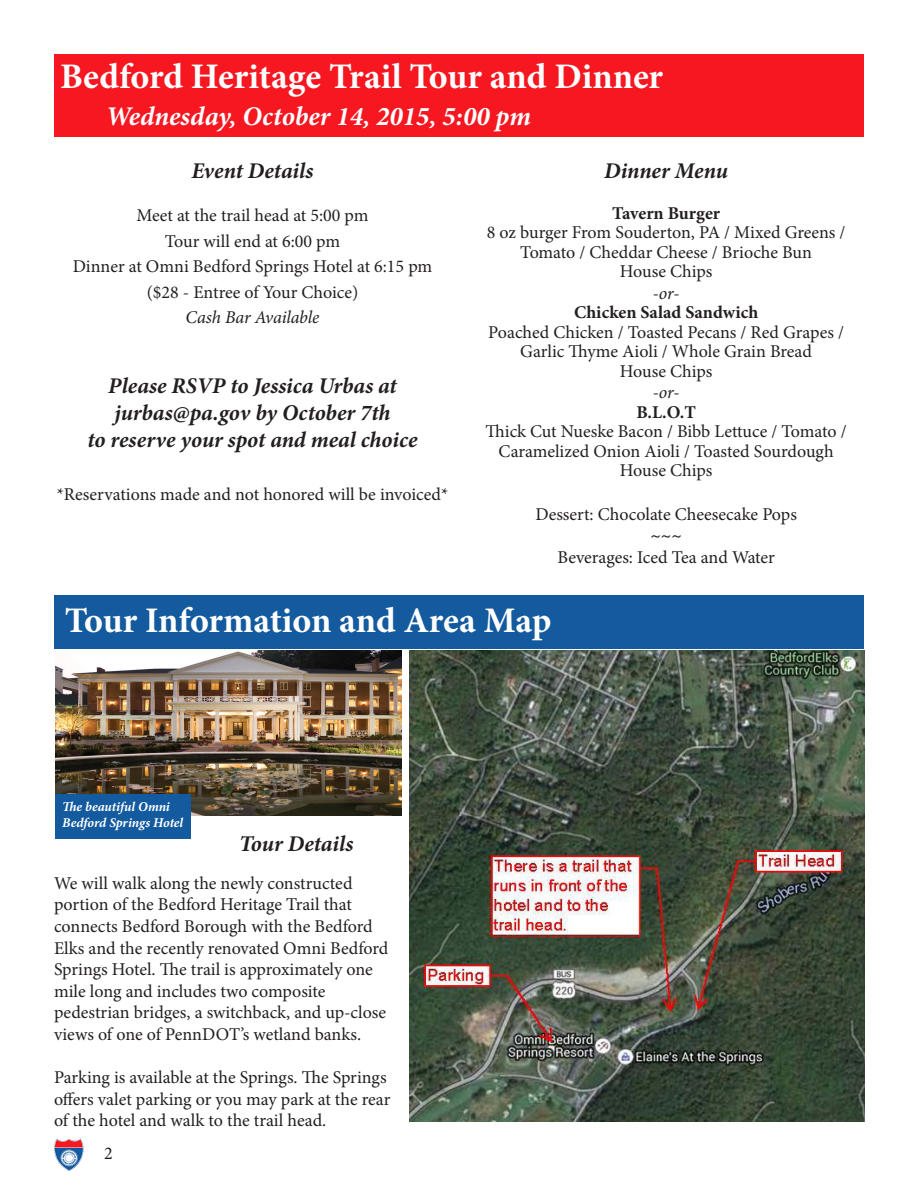
<style>
.page{position:relative;width:918px;height:1188px;background:#fff}
.page>*{position:absolute;margin:0;border:0;box-sizing:border-box;transform-origin:0 0}
.t1{font:700 36px "Minion Pro";letter-spacing:-.005em;color:#fff}
.t2{font:italic 700 27px "Minion Pro";color:#fff}
.t3{font:italic 700 22.5px/27px "Minion Pro";letter-spacing:-.005em;color:#231f20;text-align:center}
.t4{font:18px/21.6px "Minion Pro";color:#231f20;text-align:center}
.t5{font:700 18px "Minion Pro";color:#231f20}
.t6{font:italic 18px "Minion Pro";letter-spacing:-.01em;color:#231f20}
.t7{font:italic 700 13.5px/16.2px "Minion Pro";letter-spacing:-.005em;color:#fff}
</style>
<div class="page">
<img style="left:55px;top:1138px;width:29px;height:33px">
<div style="left:54px;top:54px;width:810px;height:82px;background:#f61721"></div>
<div style="left:54px;top:596px;width:810px;height:54px;background:#135a9f"></div>
<img style="left:410px;top:651px;width:455px;height:471px">
<img style="left:55px;top:651px;width:347px;height:165px">
<div style="left:56px;top:795px;width:135px;height:44px;background:#135a9f"></div>
<p class="t1" style="left:60px;top:51px;width:605px">Bedford Heritage Trail Tour and Dinner</p>
<p class="t2" style="left:106px;top:98px;width:427px">Wednesday, October 14, 2015, 5:00 pm</p>
<p class="t3" style="left:192px;top:157px;width:123px">Event Details</p>
<p class="t4" style="left:136px;top:205px;width:234px">Meet at the trail head at 5:00 pm</p>
<p class="t4" style="left:165px;top:230px;width:177px">Tour will end at 6:00 pm</p>
<p class="t4" style="left:73px;top:256px;width:361px">Dinner at Omni Bedford Springs Hotel at 6:15 pm</p>
<p class="t4" style="left:147px;top:281px;width:213px">($28 - Entree of Your Choice)</p>
<p class="t6" style="left:186px;top:305px;width:135px">Cash Bar Available</p>
<p class="t3" style="left:108px;top:372px;width:290px">Please RSVP to Jessica Urbas at</p>
<p class="t3" style="left:88px;top:399px;width:331px">jurbas@pa.gov by October 7th<br>to reserve your spot and meal choice</p>
<p class="t4" style="left:57px;top:483px;width:393px">*Reservations made and not honored will be invoiced*</p>
<p class="t3" style="left:604px;top:157px;width:126px">Dinner Menu</p>
<p class="t5" style="left:612px;top:200px;width:109px">Tavern Burger</p>
<p class="t4" style="left:487px;top:223px;width:360px;line-height:19.5px">8 oz burger From Souderton, PA / Mixed Greens /<br>Tomato / Cheddar Cheese / Brioche Bun</p>
<p class="t4" style="left:620px;top:261px;width:94px">House Chips</p>
<p class="t6" style="left:653px;top:281px;width:28px">-or-</p>
<p class="t5" style="left:574px;top:300px;width:186px">Chicken Salad Sandwich</p>
<p class="t4" style="left:488px;top:322px;width:357px;line-height:19.5px">Poached Chicken / Toasted Pecans / Red Grapes /<br>Garlic Thyme Aioli / Whole Grain Bread</p>
<p class="t4" style="left:620px;top:360px;width:94px">House Chips</p>
<p class="t6" style="left:653px;top:380px;width:28px">-or-</p>
<p class="t5" style="left:636px;top:400px;width:61px">B.L.O.T</p>
<p class="t4" style="left:486px;top:422px;width:363px;line-height:19.5px">Thick Cut Nueske Bacon / Bibb Lettuce / Tomato /<br>Caramelized Onion Aioli / Toasted Sourdough</p>
<p class="t4" style="left:620px;top:460px;width:94px">House Chips</p>
<p class="t4" style="left:535px;top:503px;width:263px">Dessert: Chocolate Cheesecake Pops</p>
<p class="t5" style="left:651px;top:523px;width:33px">~~~</p>
<p class="t4" style="left:557px;top:546px;width:219px">Beverages: Iced Tea and Water</p>
<p class="t1" style="left:65px;top:596px;width:488px">Tour Information and Area Map</p>
<p class="t7" style="left:62px;top:799px;width:122px">The beautiful Omni<br>Bedford Springs Hotel</p>
<p class="t3" style="left:239px;top:830px;width:116px">Tour Details</p>
<p class="t4" style="left:54px;top:872px;width:336px;text-align:left">We will walk along the newly constructed portion of the Bedford Heritage Trail that connects Bedford Borough with the Bedford Elks and the recently renovated Omni Bedford Springs Hotel. The trail is approximately one mile long and includes two composite pedestrian bridges, a switchback, and up-close views of one of PennDOT’s wetland banks.</p>
<p class="t4" style="left:54px;top:1067px;width:338px;text-align:left">Parking is available at the Springs. The Springs offers valet parking or you may park at the rear of the hotel and walk to the trail head.</p>
<p class="t4" style="left:104px;top:1143px;width:10px">2</p>
</div>
